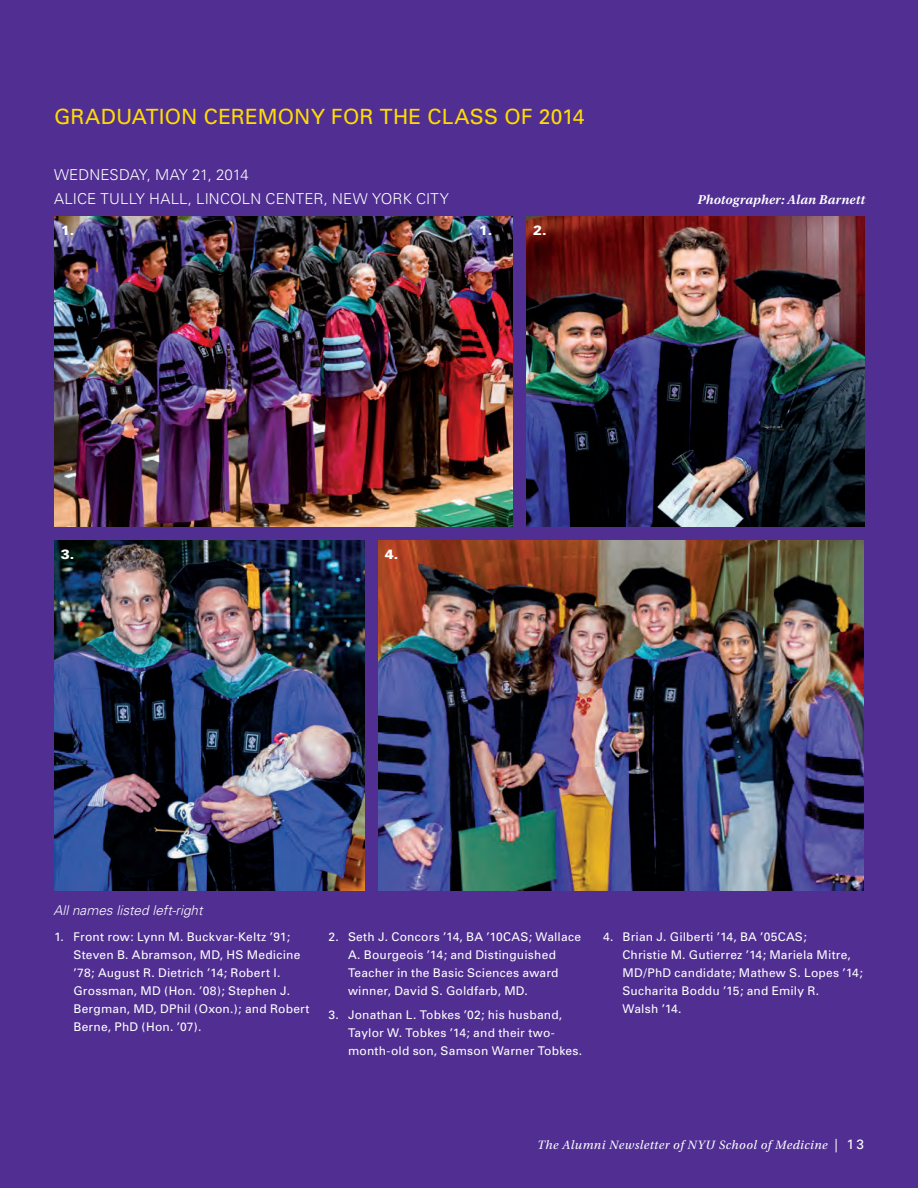
<style>
.page{position:relative;width:918px;height:1188px;background:#502e92}
.page>*{position:absolute;margin:0;border:0;box-sizing:border-box;transform-origin:0 0}
.event{font:21px "Univers";letter-spacing:.01em;color:#ffdc01}
.event_date{font:300 15px "Univers";letter-spacing:.01em;color:#fff}
.event-2{font:300 15px "Univers";color:#fff}
.event_date-2{font:italic 600 13.5px "Utopia Std";letter-spacing:.01em;color:#fff}
.News_Subhead{font:italic 300 13.5px "Univers";color:#fff}
.News_Subhead-2{font:900 13.5px "Univers";color:#fff}
.t1{font:italic 12.75px "Utopia Std";letter-spacing:.04em;color:#fff}
.News_Subhead-3{font:12px/18px "Univers";letter-spacing:.015em;color:#fff}
.s1{font-family:"Univers";font-style:normal;font-size:13.5px}
</style>
<div class="page">
<img style="left:54px;top:540px;width:310px;height:351px">
<img style="left:378px;top:540px;width:486px;height:351px">
<img style="left:526px;top:216px;width:338px;height:311px">
<img style="left:54px;top:216px;width:459px;height:310px">
<p class="event" style="left:54px;top:104px;width:532px">GRADUATION CEREMONY FOR THE CLASS OF 2014</p>
<p class="event-2" style="left:54px;top:166px;width:196px">WEDNESDAY, MAY 21, 2014</p>
<p class="event_date" style="left:54px;top:190px;width:396px">ALICE TULLY HALL, LINCOLN CENTER, NEW YORK CITY</p>
<p class="event_date-2" style="left:697px;top:192px;width:169px">Photographer: Alan Barnett</p>
<p class="News_Subhead-2" style="left:61px;top:222px;width:15px">1.</p>
<p class="News_Subhead-2" style="left:533px;top:222px;width:15px">2.</p>
<p class="News_Subhead-2" style="left:479px;top:222px;width:15px">1.</p>
<p class="News_Subhead-2" style="left:61px;top:546px;width:15px">3.</p>
<p class="News_Subhead-2" style="left:385px;top:546px;width:15px">4.</p>
<p class="News_Subhead" style="left:53px;top:902px;width:151px">All names listed left-right</p>
<p class="News_Subhead-3" style="left:74px;top:927px;width:238px;text-indent:-20px">1. Front row: Lynn M. Buckvar-Keltz ’91; Steven B. Abramson, MD, HS Medicine ’78; August R. Dietrich ’14; Robert I.<br>Grossman, MD (Hon. ’08); Stephen J.<br>Bergman, MD, DPhil (Oxon.); and Robert Berne, PhD (Hon. ’07).</p>
<p class="News_Subhead-3" style="left:348px;top:927px;width:235px;text-indent:-20px">2. Seth J. Concors ’14, BA ’10CAS; Wallace A. Bourgeois ’14; and Distinguished Teacher in the Basic Sciences award winner, David S. Goldfarb, MD.</p>
<p class="News_Subhead-3" style="left:348px;top:1006px;width:236px;text-indent:-20px">3. Jonathan L. Tobkes ’02; his husband,<br>Taylor W. Tobkes ’14; and their two&shy;month-old son, Samson Warner Tobkes.</p>
<p class="News_Subhead-3" style="left:622px;top:927px;width:242px;text-indent:-19px">4. Brian J. Gilberti ’14, BA ’05CAS;<br>Christie M. Gutierrez ’14; Mariela Mitre,<br>MD/PhD candidate; Mathew S. Lopes ’14;<br>Sucharita Boddu ’15; and Emily R.<br>Walsh ’14.</p>
<p class="t1" style="left:537px;top:1138px;width:328px">The Alumni Newsletter of NYU School of Medicine <span class="s1">| 13</span></p>
</div>
